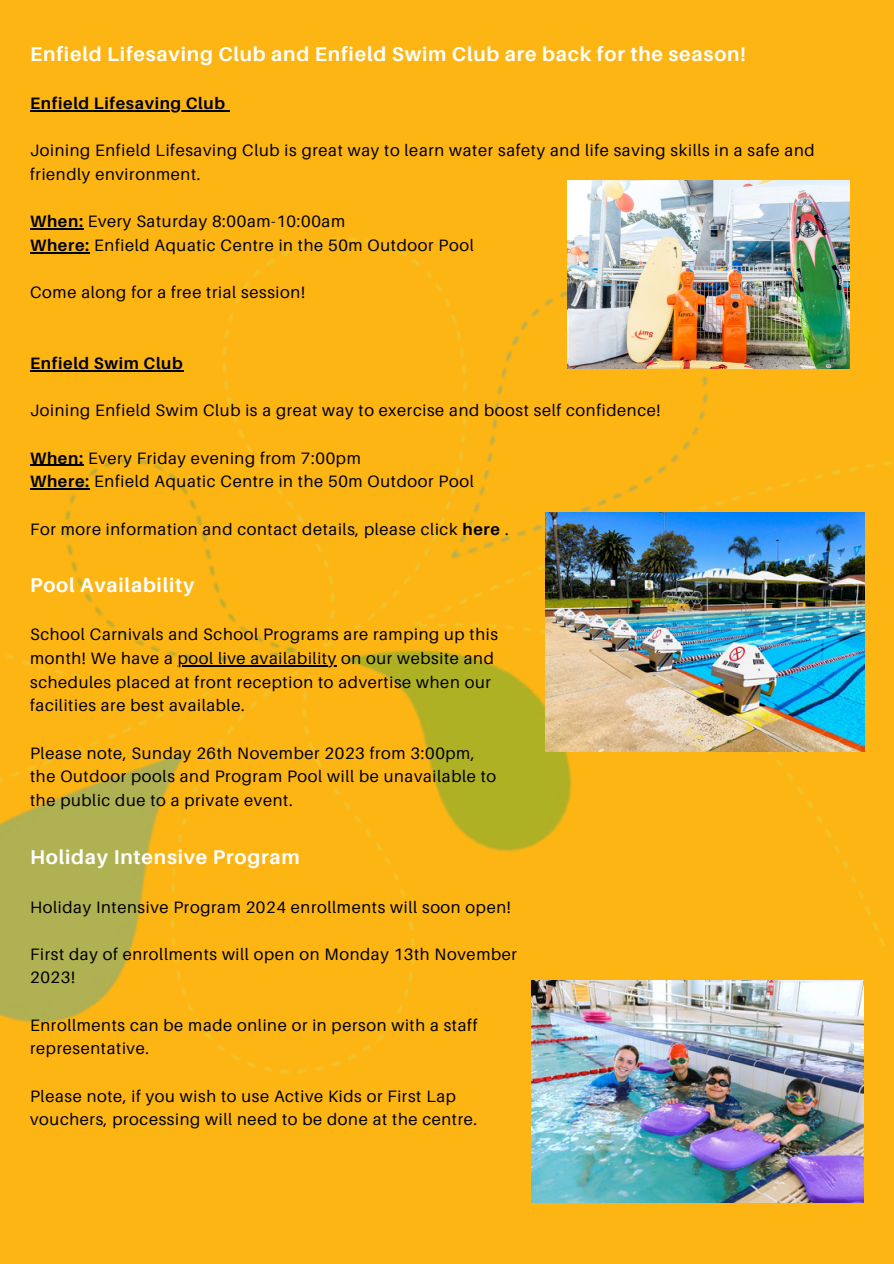
<style>
.page{position:relative;width:894px;height:1264px;background:#fff}
.page>*{position:absolute;margin:0;border:0;box-sizing:border-box;transform-origin:0 0}
.t1{font:700 19.95px "Aileron";letter-spacing:.04em;color:#fff}
.t2{font:16.5px/23.7px "Aileron";letter-spacing:.04em;color:#000}
.t3{font:700 16.5px "Aileron";letter-spacing:.04em;color:#000}
.s1{font-weight:700}
</style>
<div class="page">
<img style="left:0;top:0;width:893px;height:1263px">
<img style="left:567px;top:180px;width:282px;height:188px">
<img style="left:545px;top:513px;width:319px;height:238px">
<img style="left:531px;top:980px;width:332px;height:222px">
<hr style="left:30px;top:110px;width:196px;height:1px;background:#000">
<hr style="left:30px;top:228px;width:54px;height:1px;background:#000">
<hr style="left:30px;top:252px;width:60px;height:1px;background:#000">
<hr style="left:30px;top:370px;width:153px;height:1px;background:#000">
<hr style="left:30px;top:465px;width:54px;height:1px;background:#000">
<hr style="left:30px;top:488px;width:60px;height:1px;background:#000">
<hr style="left:178px;top:665px;width:159px;height:1px;background:#000">
<p class="t1" style="left:30px;top:41px;width:716px">Enfield Lifesaving Club and Enfield Swim Club are back for the season!</p>
<p class="t3" style="left:30px;top:93px;width:196px">Enfield Lifesaving Club</p>
<p class="t2" style="left:30px;top:138px;width:785px">Joining Enfield Lifesaving Club is great way to learn water safety and life saving skills in a safe and friendly environment.</p>
<p class="t2" style="left:30px;top:209px;width:316px"><span class="s1">When:</span> Every Saturday 8:00am-10:00am</p>
<h2 class="t2" style="left:30px;top:233px;width:445px"><span class="s1">Where:</span> Enfield Aquatic Centre in the 50m Outdoor Pool</h2>
<p class="t2" style="left:30px;top:280px;width:276px">Come along for a free trial session!</p>
<p class="t3" style="left:30px;top:353px;width:154px">Enfield Swim Club</p>
<p class="t2" style="left:30px;top:398px;width:631px">Joining Enfield Swim Club is a great way to exercise and boost self confidence!</p>
<p class="t2" style="left:30px;top:446px;width:332px"><span class="s1">When:</span> Every Friday evening from 7:00pm</p>
<p class="t2" style="left:30px;top:469px;width:445px"><span class="s1">Where:</span> Enfield Aquatic Centre in the 50m Outdoor Pool</p>
<p class="t2" style="left:30px;top:516px;width:480px">For more information and contact details, please click <span class="s1">here</span> .</p>
<h1 class="t1" style="left:30px;top:572px;width:166px">Pool Availability</h1>
<p class="t2" style="left:30px;top:622px;width:469px">School Carnivals and School Programs are ramping up this month! We have a pool live availability on our website and</p>
<p class="t2" style="left:30px;top:669px;width:462px">schedules placed at front reception to advertise when our facilities are best available.</p>
<p class="t2" style="left:30px;top:740px;width:467px">Please note, Sunday 26th November 2023 from 3:00pm, the Outdoor pools and Program Pool will be unavailable to</p>
<h1 class="t2" style="left:30px;top:788px;width:264px">the public due to a private event.</h1>
<p class="t1" style="left:30px;top:844px;width:271px">Holiday Intensive Program</p>
<p class="t2" style="left:30px;top:894px;width:482px">Holiday Intensive Program 2024 enrollments will soon open!</p>
<p class="t2" style="left:30px;top:941px;width:488px">First day of enrollments will open on Monday 13th November<br>2023!</p>
<p class="t2" style="left:30px;top:1012px;width:448px">Enrollments can be made online or in person with a staff representative.</p>
<p class="t2" style="left:30px;top:1083px;width:448px">Please note, if you wish to use Active Kids or First Lap vouchers, processing will need to be done at the centre.</p>
</div>
